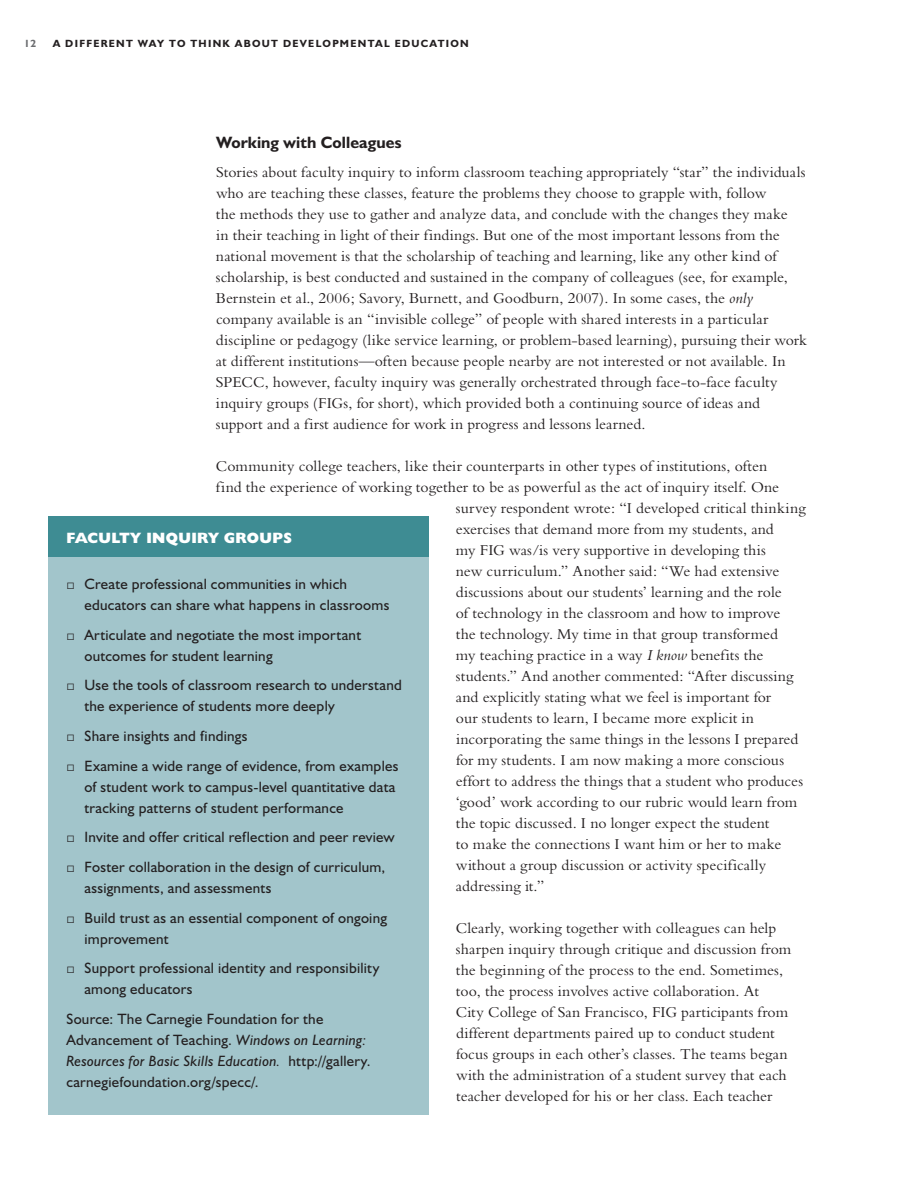
<style>
.page{position:relative;width:918px;height:1188px;background:#fff}
.page>*{position:absolute;margin:0;border:0;box-sizing:border-box;transform-origin:0 0}
.t1{font:700 16.5px "Humanist 521 BT";color:#231f20}
.t2{font:15.75px/21px "Bembo";color:#231f20}
.t3{font:15px/21px "Humanist 521 BT";letter-spacing:.02em;color:#231f20}
.t4{font:800 15px "Humanist 521 BT";letter-spacing:.025em;color:#fff}
.t5{font:700 10.5px "Humanist 521 BT";letter-spacing:.125em;color:#231f20}
.t6{font:700 10.5px "Humanist 521 BT";color:#6c6d70}
.s1{font-style:italic}
.s2{font-family:"European Pi Three"}
</style>
<div class="page">
<div style="left:48px;top:516px;width:381px;height:42px;background:#3e8c93"></div>
<div style="left:48px;top:557px;width:381px;height:557px;background:#a2c5cb"></div>
<p class="t6" style="left:24px;top:37px;width:6px">12</p>
<p class="t5" style="left:53px;top:37px;width:418px">A DIFFERENT WAY TO THINK ABOUT DEVELOPMENTAL EDUCATION</p>
<p class="t1" style="left:216px;top:132px;width:187px">WORKING WITH COLLEAGUES</p>
<p class="t2" style="left:216px;top:162px;width:593px">Stories about faculty inquiry to inform classroom teaching appropriately “star” the individuals who are teaching these classes, feature the problems they choose to grapple with, follow<br>the methods they use to gather and analyze data, and conclude with the changes they make<br>in their teaching in light of their findings. But one of the most important lessons from the national movement is that the scholarship of teaching and learning, like any other kind of scholarship, is best conducted and sustained in the company of colleagues (see, for example, Bernstein et al., 2006; Savory, Burnett, and Goodburn, 2007). In some cases, the <span class="s1">only </span>company available is an “invisible college” of people with shared interests in a particular discipline or pedagogy (like service learning, or problem-based learning), pursuing their work at different institutions—often because people nearby are not interested or not available. In SPECC, however, faculty inquiry was generally orchestrated through face-to-face faculty inquiry groups (FIGs, for short), which provided both a continuing source of ideas and support and a first audience for work in progress and lessons learned.</p>
<p class="t2" style="left:216px;top:455px;width:553px">Community college teachers, like their counterparts in other types of institutions, often</p>
<p class="t2" style="left:216px;top:476px;width:565px">find the experience of working together to be as powerful as the act of inquiry itself. One</p>
<p class="t2" style="left:456px;top:497px;width:351px">survey respondent wrote: “I developed critical thinking</p>
<p class="t2" style="left:456px;top:518px;width:319px">exercises that demand more from my students, and</p>
<p class="t2" style="left:456px;top:539px;width:312px">my FIG was/is very supportive in developing this</p>
<p class="t2" style="left:456px;top:560px;width:325px">new curriculum.” Another said: “We had extensive</p>
<p class="t2" style="left:456px;top:581px;width:327px">discussions about our students’ learning and the role</p>
<p class="t2" style="left:456px;top:602px;width:326px">of technology in the classroom and how to improve</p>
<p class="t2" style="left:456px;top:623px;width:324px">the technology. My time in that group transformed</p>
<p class="t2" style="left:456px;top:644px;width:309px">my teaching practice in a way <span class="s1">I know</span> benefits the</p>
<p class="t2" style="left:456px;top:666px;width:339px">students.” And another commented: “After discussing</p>
<p class="t2" style="left:456px;top:687px;width:317px">and explicitly stating what we feel is important for</p>
<p class="t2" style="left:456px;top:708px;width:300px">our students to learn, I became more explicit in</p>
<p class="t2" style="left:456px;top:729px;width:344px">incorporating the same things in the lessons I prepared</p>
<p class="t2" style="left:456px;top:749px;width:330px">for my students. I am now making a more conscious</p>
<p class="t2" style="left:456px;top:770px;width:349px">effort to address the things that a student who produces</p>
<p class="t2" style="left:456px;top:791px;width:343px">‘good’ work according to our rubric would learn from</p>
<p class="t2" style="left:456px;top:812px;width:315px">the topic discussed. I no longer expect the student</p>
<p class="t2" style="left:456px;top:833px;width:327px">to make the connections I want him or her to make</p>
<p class="t2" style="left:456px;top:854px;width:312px">without a group discussion or activity specifically</p>
<p class="t2" style="left:456px;top:875px;width:90px">addressing it.”</p>
<p class="t2" style="left:456px;top:917px;width:337px">Clearly, working together with colleagues can help sharpen inquiry through critique and discussion from the beginning of the process to the end. Sometimes, too, the process involves active collaboration. At<br>City College of San Francisco, FIG participants from different departments paired up to conduct student focus groups in each other’s classes. The teams began with the administration of a student survey that each teacher developed for his or her class. Each teacher</p>
<p class="t4" style="left:66px;top:528px;width:217px">FACULTY INQUIRY GROUPS</p>
<p class="t3" style="left:84px;top:573px;width:306px;text-indent:-18px"><span class="s2">j</span> Create professional communities in which educators can share what happens in classrooms</p>
<p class="t3" style="left:84px;top:624px;width:278px;text-indent:-18px"><span class="s2">j</span> Articulate and negotiate the most important outcomes for student learning</p>
<p class="t3" style="left:84px;top:674px;width:319px;text-indent:-18px"><span class="s2">j</span> Use the tools of classroom research to understand the experience of students more deeply</p>
<p class="t3" style="left:66px;top:721px;width:334px;line-height:29.7px"><span class="s2">j</span> Share insights and findings<br><span class="s2">j</span> Examine a wide range of evidence, from examples</p>
<p class="t3" style="left:84px;top:776px;width:312px">of student work to campus-level quantitative data tracking patterns of student performance</p>
<p class="t3" style="left:66px;top:822px;width:330px;line-height:29.7px"><span class="s2">j</span> Invite and offer critical reflection and peer review <span class="s2">j</span> Foster collaboration in the design of curriculum,</p>
<p class="t3" style="left:66px;top:873px;width:322px;line-height:29.7px;text-indent:18px">assignments, and assessments<br><span class="s2">j</span> Build trust as an essential component of ongoing</p>
<p class="t3" style="left:66px;top:923px;width:314px;line-height:29.7px;text-indent:18px">improvement<br><span class="s2">j</span> Support professional identity and responsibility</p>
<p class="t3" style="left:66px;top:974px;width:258px;line-height:29.7px;text-indent:18px">among educators<br>Source: The Carnegie Foundation for the</p>
<p class="t3" style="left:66px;top:1029px;width:306px">Advancement of Teaching. <span class="s1">Windows on Learning:<br>Resources for Basic Skills Education.</span> http://gallery. carnegiefoundation.org/specc/.</p>
</div>
